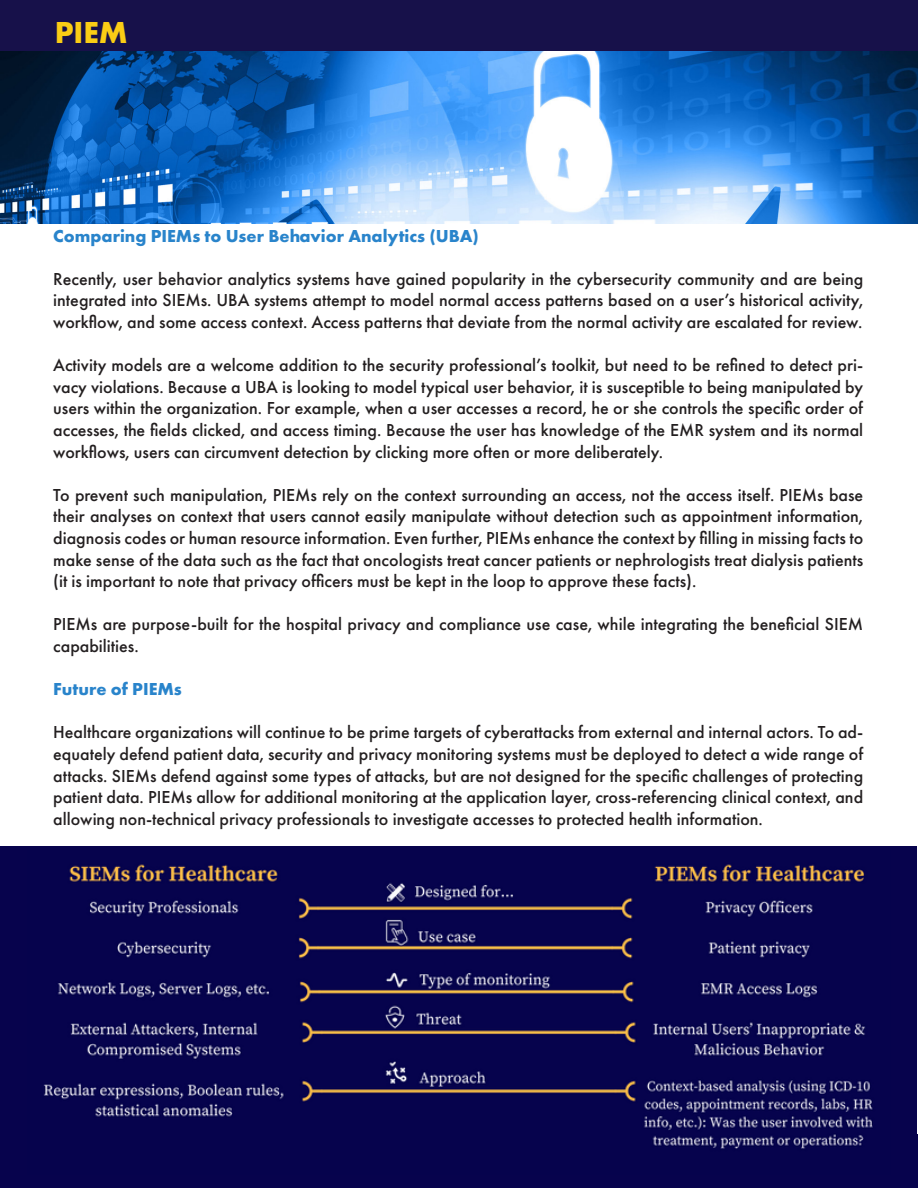
<style>
.page{position:relative;width:918px;height:1188px;background:#fff}
.page>*{position:absolute;margin:0;border:0;box-sizing:border-box;transform-origin:0 0}
.t1{font:700 31.5px "Futura PT";color:#facd15}
.t2{font:500 18px/21.6px "Futura PT";color:#231f20;text-align:justify}
.t3{font:700 18px "Futura PT";color:#2984cb}
</style>
<div class="page">
<img style="left:0;top:50px;width:918px;height:174px">
<div style="left:1px;top:847px;width:916px;height:291px;background:#07034d"></div>
<div style="left:0;top:1134px;width:918px;height:54px;background:#07034d"></div>
<img style="left:43px;top:864px;width:830px;height:285px">
<div style="left:0;top:0;width:918px;height:50px;background:#17114a"></div>
<p class="t1" style="left:55px;top:12px;width:74px">PIEM</p>
<p class="t3" style="left:53px;top:224px;width:427px">Comparing PIEMs to User Behavior Analytics (UBA)</p>
<p class="t2" style="left:53px;top:268px;width:812px">Recently, user behavior analytics systems have gained popularity in the cybersecurity community and are being integrated into SIEMs. UBA systems attempt to model normal access patterns based on a user’s historical activity, workflow, and some access context. Access patterns that deviate from the normal activity are escalated for review.</p>
<p class="t2" style="left:53px;top:354px;width:812px">Activity models are a welcome addition to the security professional’s toolkit, but need to be refined to detect pri&shy;vacy violations. Because a UBA is looking to model typical user behavior, it is susceptible to being manipulated by users within the organization. For example, when a user accesses a record, he or she controls the specific order of accesses, the fields clicked, and access timing. Because the user has knowledge of the EMR system and its normal workflows, users can circumvent detection by clicking more often or more deliberately.</p>
<p class="t2" style="left:53px;top:484px;width:812px">To prevent such manipulation, PIEMs rely on the context surrounding an access, not the access itself. PIEMs base their analyses on context that users cannot easily manipulate without detection such as appointment information, diagnosis codes or human resource information. Even further, PIEMs enhance the context by filling in missing facts to make sense of the data such as the fact that oncologists treat cancer patients or nephrologists treat dialysis patients (it is important to note that privacy officers must be kept in the loop to approve these facts).</p>
<p class="t2" style="left:53px;top:614px;width:811px">PIEMs are purpose-built for the hospital privacy and compliance use case, while integrating the beneficial SIEM capabilities.</p>
<p class="t3" style="left:53px;top:678px;width:130px">Future of PIEMs</p>
<p class="t2" style="left:53px;top:722px;width:812px">Healthcare organizations will continue to be prime targets of cyberattacks from external and internal actors. To ad&shy;equately defend patient data, security and privacy monitoring systems must be deployed to detect a wide range of attacks. SIEMs defend against some types of attacks, but are not designed for the specific challenges of protecting patient data. PIEMs allow for additional monitoring at the application layer, cross-referencing clinical context, and allowing non-technical privacy professionals to investigate accesses to protected health information.</p>
</div>
